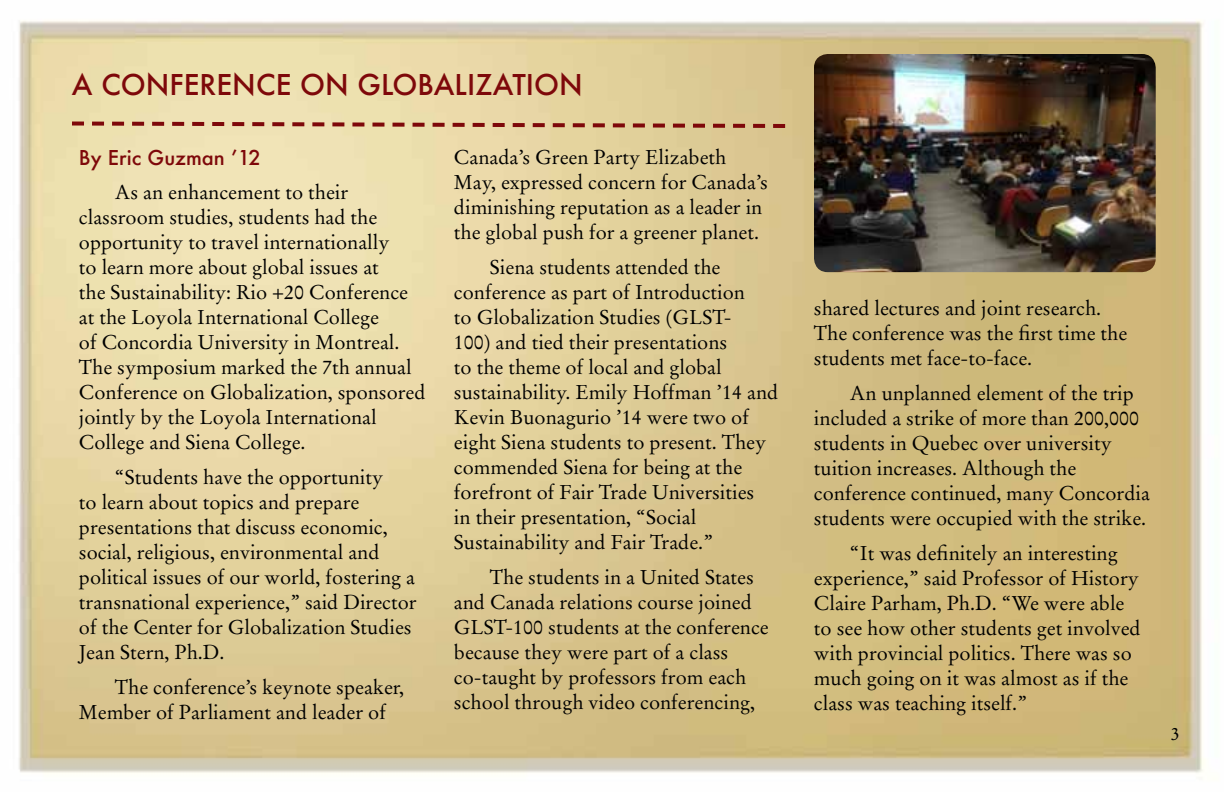
<style>
.page{position:relative;width:1224px;height:792px;background:#fff}
.page>*{position:absolute;margin:0;border:0;box-sizing:border-box;transform-origin:0 0}
.t1{font:500 28px "Futura";color:#7e080a}
.t2{font:20px/25px "Stempel Garamond LT Std";color:#000}
.t3{font:500 20px "Futura";color:#7e080a}
.t4{font:18px "Stempel Garamond LT Std";color:#000}
</style>
<div class="page">
<img style="left:19px;top:21px;width:1185px;height:752px">
<svg style="left:68px;top:119px;width:721px;height:11px;background:#d0ab84"></svg>
<img style="left:814px;top:54px;width:342px;height:218px">
<h1 class="t1" style="left:72px;top:66px;width:512px">A CONFERENCE ON GLOBALIZATION</h1>
<p class="t3" style="left:79px;top:143px;width:183px">BY ERIC GUZMAN ’12</p>
<p class="t2" style="left:79px;top:179px;width:348px;text-indent:36px">As an enhancement to their classroom studies, students had the opportunity to travel internationally<br>to learn more about global issues at<br>the Sustainability: Rio +20 Conference at the Loyola International College<br>of Concordia University in Montreal.<br>The symposium marked the 7th annual Conference on Globalization, sponsored jointly by the Loyola International College and Siena College.</p>
<p class="t2" style="left:79px;top:464px;width:339px;text-indent:36px">“Students have the opportunity<br>to learn about topics and prepare presentations that discuss economic, social, religious, environmental and political issues of our world, fostering a transnational experience,” said Director of the Center for Globalization Studies Jean Stern, Ph.D.</p>
<p class="t2" style="left:79px;top:674px;width:327px;text-indent:36px">The conference’s keynote speaker,<br>Member of Parliament and leader of</p>
<p class="t2" style="left:454px;top:144px;width:315px">Canada’s Green Party Elizabeth May, expressed concern for Canada’s diminishing reputation as a leader in the global push for a greener planet.</p>
<p class="t2" style="left:454px;top:254px;width:326px;text-indent:36px">Siena students attended the conference as part of Introduction<br>to Globalization Studies (GLST-<br>100) and tied their presentations<br>to the theme of local and global sustainability. Emily Hoffman ’14 and Kevin Buonagurio ’14 were two of eight Siena students to present. They commended Siena for being at the forefront of Fair Trade Universities<br>in their presentation, “Social Sustainability and Fair Trade.”</p>
<p class="t2" style="left:454px;top:564px;width:316px;text-indent:36px">The students in a United States and Canada relations course joined GLST-100 students at the conference because they were part of a class co-taught by professors from each school through video conferencing,</p>
<p class="t2" style="left:814px;top:295px;width:315px">shared lectures and joint research.<br>The conference was the first time the students met face-to-face.</p>
<p class="t2" style="left:814px;top:380px;width:337px;text-indent:36px">An unplanned element of the trip included a strike of more than 200,000 students in Quebec over university tuition increases. Although the conference continued, many Concordia students were occupied with the strike.</p>
<p class="t2" style="left:814px;top:540px;width:328px;text-indent:36px">“It was definitely an interesting experience,” said Professor of History Claire Parham, Ph.D. “We were able to see how other students get involved with provincial politics. There was so much going on it was almost as if the class was teaching itself.”</p>
<p class="t4" style="left:1171px;top:723px;width:10px">3</p>
</div>
